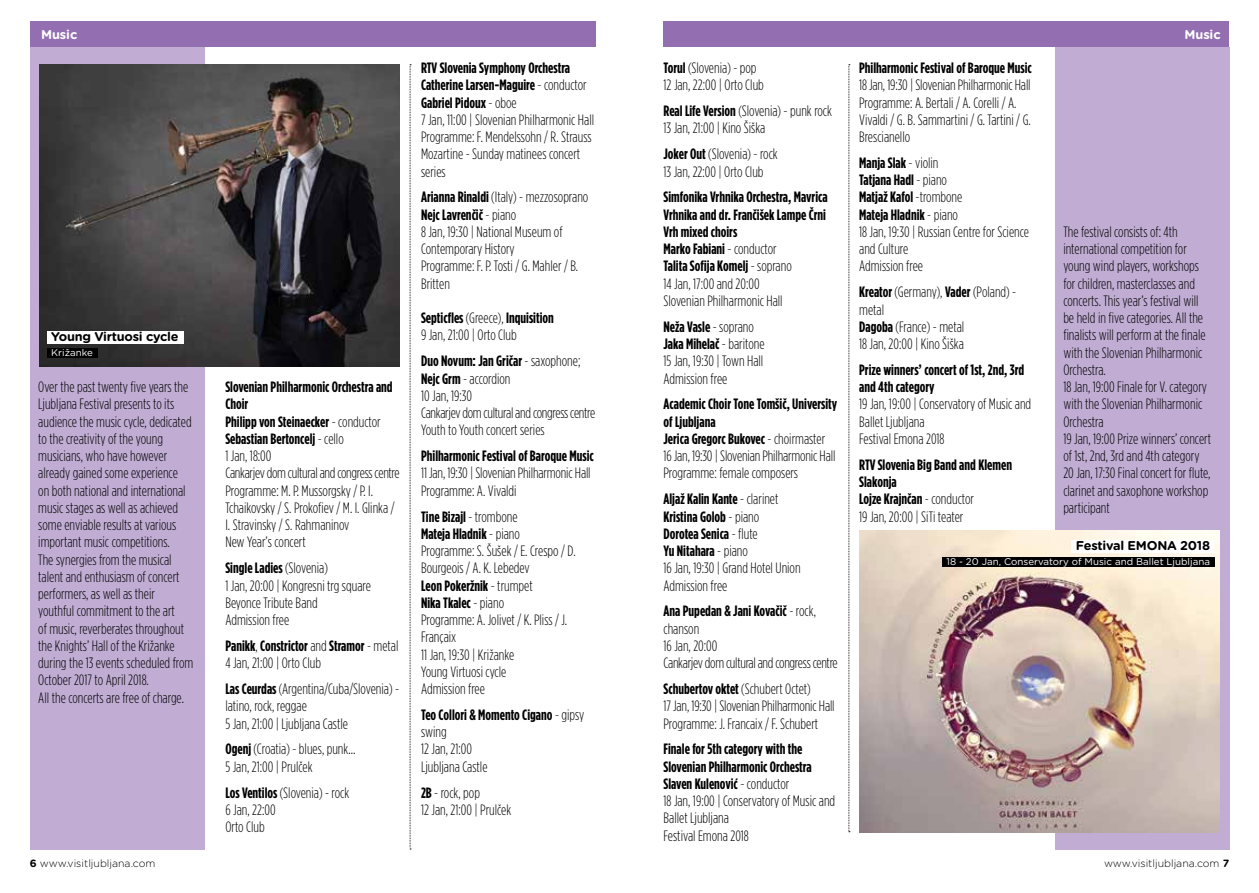
<style>
.page{position:relative;width:1259px;height:893px;background:#fff}
.page>*{position:absolute;margin:0;border:0;box-sizing:border-box;transform-origin:0 0}
.t1{font:300 15px/17.2px "Gotham Condensed";color:#000}
.t2{font:700 15px/17.2px "Gotham Condensed";color:#000}
.t3{font:300 15px/17.2px "Gotham Condensed";letter-spacing:-.02em;color:#000}
.t4{font:700 12.75px "Gotham Rounded";letter-spacing:-.02em;color:#000}
.t5{font:700 12.75px "Gotham Rounded";letter-spacing:-.005em;color:#fff}
.t6{font:300 10.5px "Gotham Rounded";color:#000}
.t7{font:9.75px "Gotham Rounded";color:#fff}
.s1{font-weight:700}
.s2{font-weight:300}
</style>
<div class="page">
<svg style="left:410px;top:64px;width:1px;height:786px"></svg>
<svg style="left:848px;top:64px;width:2px;height:768px;background:#c3c3c3"></svg>
<div style="left:30px;top:21px;width:565px;height:26px;background:#936fb1"></div>
<div style="left:30px;top:47px;width:175px;height:802px;background:#c1add4"></div>
<img style="left:40px;top:64px;width:360px;height:302px">
<div style="left:47px;top:331px;width:136px;height:13px;background:#fff"></div>
<div style="left:47px;top:348px;width:50px;height:10px;background:#000"></div>
<div style="left:663px;top:21px;width:566px;height:26px;background:#936fb1"></div>
<div style="left:1054px;top:47px;width:175px;height:802px;background:#c1add4"></div>
<img style="left:859px;top:530px;width:360px;height:302px">
<div style="left:1071px;top:540px;width:143px;height:13px;background:#fff"></div>
<div style="left:942px;top:557px;width:272px;height:10px;background:#000"></div>
<p class="t5" style="left:41px;top:25px;width:38px">Music</p>
<p class="t4" style="left:51px;top:327px;width:129px">Young Virtuosi cycle</p>
<p class="t7" style="left:51px;top:346px;width:43px">Križanke</p>
<p class="t1" style="left:38px;top:378px;width:157px">Over the past twenty five years the<br>Ljubljana Festival presents to its audience the music cycle, dedicated to the creativity of the young musicians, who have however already gained some experience<br>on both national and international music stages as well as achieved some enviable results at various important music competitions.<br>The synergies from the musical talent and enthusiasm of concert performers, as well as their youthful commitment to the art<br>of music, reverberates throughout the Knights’ Hall of the Križanke during the 13 events scheduled from<br>October 2017 to April 2018.<br>All the concerts are free of charge.</p>
<p class="t1" style="left:225px;top:378px;width:176px"><span class="s1">Slovenian Philharmonic Orchestra and<br>Choir<br>Philipp von Steinaecker</span> - conductor<br><span class="s1">Sebastian Bertoncelj</span> - cello<br>1 Jan, 18:00<br>Cankarjev dom cultural and congress centre<br>Programme: M. P. Mussorgsky / P. I.<br>Tchaikovsky / S. Prokofiev / M. I. Glinka /<br>I. Stravinsky / S. Rahmaninov<br>New Year’s concert</p>
<p class="t1" style="left:225px;top:559px;width:147px"><span class="s1">Single Ladies</span> (Slovenia)<br>1 Jan, 20:00 | Kongresni trg square<br>Beyonce Tribute Band<br>Admission free</p>
<p class="t1" style="left:225px;top:637px;width:175px"><span class="s1">Panikk</span>, <span class="s1">Constrictor</span> and <span class="s1">Stramor</span> - metal<br>4 Jan, 21:00 | Orto Club</p>
<p class="t1" style="left:225px;top:680px;width:175px"><span class="s1">Las Ceurdas</span> (Argentina/Cuba/Slovenia) - latino, rock, reggae<br>5 Jan, 21:00 | Ljubljana Castle</p>
<p class="t1" style="left:225px;top:740px;width:132px"><span class="s1">Ogenj</span> (Croatia) - blues, punk…<br>5 Jan, 21:00 | Prulček</p>
<p class="t1" style="left:225px;top:784px;width:125px"><span class="s1">Los Ventilos</span> (Slovenia) - rock<br>6 Jan, 22:00<br>Orto Club</p>
<p class="t1" style="left:421px;top:59px;width:175px"><span class="s1">RTV Slovenia Symphony Orchestra<br>Catherine Larsen-Maguire</span> - conductor<br><span class="s1">Gabriel Pidoux</span> - oboe<br>7 Jan, 11:00 | Slovenian Philharmonic Hall<br>Programme: F. Mendelssohn / R. Strauss<br>Mozartine - Sunday matinees concert series</p>
<p class="t1" style="left:421px;top:188px;width:169px"><span class="s1">Arianna Rinaldi</span> (Italy) - mezzosoprano<br><span class="s1">Nejc Lavrenčič</span> - piano<br>8 Jan, 19:30 | National Museum of<br>Contemporary History<br>Programme: F. P. Tosti / G. Mahler / B.<br>Britten</p>
<p class="t1" style="left:421px;top:309px;width:134px"><span class="s1">Septicfles</span> (Greece), <span class="s1">Inquisition<br></span>9 Jan, 21:00 | Orto Club</p>
<p class="t3" style="left:421px;top:352px;width:176px"><span class="s1">Duo Novum: Jan Gričar</span> - saxophone;<br><span class="s1">Nejc Grm</span> - accordion<br>10 Jan, 19:30<br>Cankarjev dom cultural and congress centre<br>Youth to Youth concert series</p>
<p class="t2" style="left:421px;top:447px;width:174px">Philharmonic Festival of Baroque Music</p>
<p class="t1" style="left:421px;top:464px;width:171px">11 Jan, 19:30 | Slovenian Philharmonic Hall<br>Programme: A. Vivaldi</p>
<p class="t1" style="left:421px;top:508px;width:156px"><span class="s1">Tine Bizajl</span> - trombone<br><span class="s1">Mateja Hladnik</span> - piano<br>Programme: S. Šušek / E. Crespo / D.<br>Bourgeois / A. K. Lebedev<br><span class="s1">Leon Pokeržnik</span> - trumpet<br><span class="s1">Nika Tkalec</span> - piano<br>Programme: A. Jolivet / K. Pliss / J.<br>Françaix<br>11 Jan, 19:30 | Križanke<br>Young Virtuosi cycle<br>Admission free</p>
<p class="t1" style="left:421px;top:706px;width:165px"><span class="s1">Teo Collori &amp; Momento Cigano</span> - gipsy swing<br>12 Jan, 21:00<br>Ljubljana Castle</p>
<p class="t1" style="left:421px;top:784px;width:92px"><span class="s1">2B</span> - rock, pop<br>12 Jan, 21:00 | Prulček</p>
<p class="t1" style="left:663px;top:59px;width:102px"><span class="s1">Torul</span> (Slovenia) - pop<br>12 Jan, 22:00 | Orto Club</p>
<p class="t1" style="left:663px;top:102px;width:170px"><span class="s1">Real Life Version</span> (Slovenia) - punk rock<br>13 Jan, 21:00 | Kino Šiška</p>
<p class="t1" style="left:663px;top:145px;width:116px"><span class="s1">Joker Out</span> (Slovenia) - rock<br>13 Jan, 22:00 | Orto Club</p>
<p class="t2" style="left:663px;top:188px;width:166px">Simfonika Vrhnika Orchestra, Mavrica<br>Vrhnika and dr. Frančišek Lampe Črni<br>Vrh mixed choirs<br>Marko Fabiani <span class="s2">- conductor<br></span>Talita Sofija Komelj <span class="s2">- soprano<br>14 Jan, 17:00 and 20:00<br>Slovenian Philharmonic Hall</span></p>
<p class="t1" style="left:663px;top:318px;width:103px"><span class="s1">Neža Vasle</span> - soprano<br><span class="s1">Jaka Mihelač</span> - baritone<br>15 Jan, 19:30 | Town Hall<br>Admission free</p>
<p class="t1" style="left:663px;top:395px;width:175px"><span class="s1">Academic Choir Tone Tomšič, University of Ljubljana<br>Jerica Gregorc Bukovec</span> - choirmaster<br>16 Jan, 19:30 | Slovenian Philharmonic Hall<br>Programme: female composers</p>
<p class="t1" style="left:663px;top:490px;width:139px"><span class="s1">Aljaž Kalin Kante</span> - clarinet<br><span class="s1">Kristina Golob</span> - piano<br><span class="s1">Dorotea Senica</span> - flute<br><span class="s1">Yu Nitahara</span> - piano<br>16 Jan, 19:30 | Grand Hotel Union<br>Admission free</p>
<p class="t3" style="left:663px;top:602px;width:176px"><span class="s1">Ana Pupedan &amp; Jani Kovačič</span> - rock, chanson<br>16 Jan, 20:00<br>Cankarjev dom cultural and congress centre</p>
<p class="t1" style="left:663px;top:680px;width:173px"><span class="s1">Schubertov oktet</span> (Schubert Octet)<br>17 Jan, 19:30 | Slovenian Philharmonic Hall<br>Programme: J. Francaix / F. Schubert</p>
<p class="t1" style="left:663px;top:740px;width:173px"><span class="s1">Finale for 5th category with the<br>Slovenian Philharmonic Orchestra<br>Slaven Kulenović</span> - conductor<br>18 Jan, 19:00 | Conservatory of Music and<br>Ballet Ljubljana<br>Festival Emona 2018</p>
<p class="t5" style="left:1184px;top:25px;width:38px">Music</p>
<p class="t2" style="left:859px;top:59px;width:174px">Philharmonic Festival of Baroque Music</p>
<p class="t1" style="left:859px;top:76px;width:173px">18 Jan, 19:30 | Slovenian Philharmonic Hall Programme: A. Bertali / A. Corelli / A.<br>Vivaldi / G. B. Sammartini / G. Tartini / G.<br>Brescianello</p>
<p class="t1" style="left:859px;top:154px;width:171px"><span class="s1">Manja Slak</span> - violin<br><span class="s1">Tatjana Hadl</span> - piano<br><span class="s1">Matjaž Kafol</span> -trombone<br><span class="s1">Mateja Hladnik</span> - piano<br>18 Jan, 19:30 | Russian Centre for Science and Culture<br>Admission free</p>
<p class="t1" style="left:859px;top:283px;width:159px"><span class="s1">Kreator</span> (Germany), <span class="s1">Vader</span> (Poland) - metal<br><span class="s1">Dagoba</span> (France) - metal<br>18 Jan, 20:00 | Kino Šiška</p>
<p class="t2" style="left:859px;top:361px;width:166px">Prize winners’ concert of 1st, 2nd, 3rd and 4th category</p>
<p class="t1" style="left:859px;top:395px;width:174px">19 Jan, 19:00 | Conservatory of Music and<br>Ballet Ljubljana<br>Festival Emona 2018</p>
<p class="t2" style="left:859px;top:456px;width:154px">RTV Slovenia Big Band and Klemen<br>Slakonja<br>Lojze Krajnčan <span class="s2">- conductor<br>19 Jan, 20:00 | SiTi teater</span></p>
<p class="t1" style="left:1063px;top:223px;width:149px">The festival consists of: 4th international competition for young wind players, workshops for children, masterclasses and concerts. This year’s festival will be held in five categories. All the finalists will perform at the finale with the Slovenian Philharmonic<br>Orchestra.<br>18 Jan, 19:00 Finale for V. category with the Slovenian Philharmonic<br>Orchestra<br>19 Jan, 19:00 Prize winners’ concert of 1st, 2nd, 3rd and 4th category<br>20 Jan, 17:30 Final concert for flute, clarinet and saxophone workshop participant</p>
<p class="t4" style="left:1076px;top:536px;width:136px">Festival EMONA 2018</p>
<p class="t7" style="left:946px;top:555px;width:265px">18 - 20 Jan, Conservatory of Music and Ballet Ljubljana</p>
<p class="t6" style="left:30px;top:857px;width:127px"><span class="s1">6</span> www.visitljubljana.com</p>
<p class="t6" style="left:1104px;top:857px;width:127px">www.visitljubljana.com <span class="s1">7</span></p>
</div>
